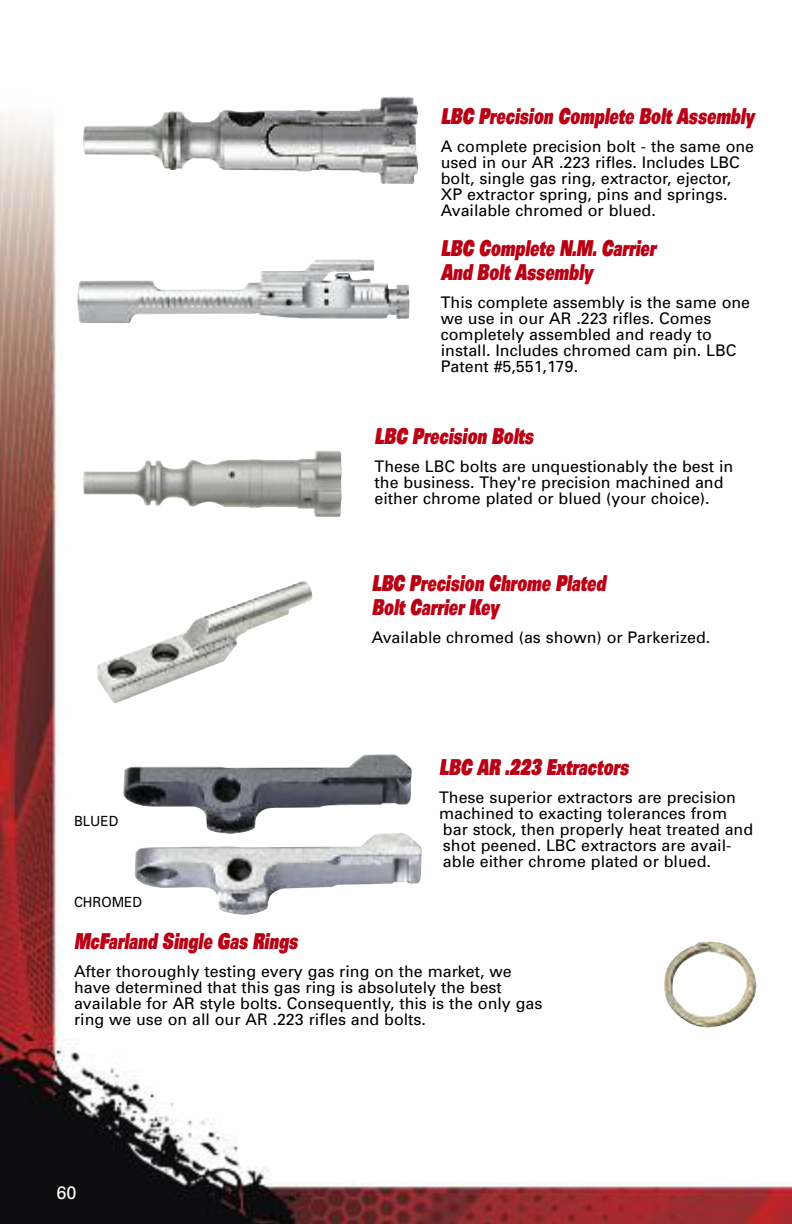
<style>
.page{position:relative;width:792px;height:1224px;background:#fff}
.page>*{position:absolute;margin:0;border:0;box-sizing:border-box;transform-origin:0 0}
.t1{font:22px/24px "Unpact Ital";color:#ba0014;scale:.7 1}
.t2{font:18px "Univers";color:#fff}
.t3{font:16px/16px "Univers";color:#000}
.t4{font:14px "Univers";color:#000;scale:.95 1}
</style>
<div class="page">
<img style="left:0;top:96px;width:792px;height:1128px">
<img style="left:97px;top:581px;width:215px;height:122px">
<img style="left:83px;top:451px;width:259px;height:66px">
<img style="left:123px;top:754px;width:289px;height:79px">
<img style="left:135px;top:833px;width:287px;height:82px">
<div style="left:72px;top:814px;width:64px;height:20px;background:#fff"></div>
<img style="left:664px;top:942px;width:92px;height:85px">
<img style="left:83px;top:97px;width:335px;height:87px">
<img style="left:78px;top:259px;width:331px;height:64px">
<h1 class="t1" style="left:441px;top:104px;width:449px">LBC Precision Complete Bolt Assembly</h1>
<p class="t3" style="left:441px;top:140px;width:315px">A complete precision bolt - the same one used in our AR .223 rifles. Includes LBC bolt, single gas ring, extractor, ejector, XP extractor spring, pins and springs.<br>Available chromed or blued.</p>
<h1 class="t1" style="left:441px;top:236px;width:308px">LBC Complete N.M. Carrier<br>And Bolt Assembly</h1>
<p class="t3" style="left:441px;top:296px;width:311px">This complete assembly is the same one we use in our AR .223 rifles. Comes completely assembled and ready to install. Includes chromed cam pin. LBC<br>Patent #5,551,179.</p>
<h1 class="t1" style="left:375px;top:424px;width:228px">LBC Precision Bolts</h1>
<p class="t3" style="left:375px;top:460px;width:360px">These LBC bolts are unquestionably the best in the business. They're precision machined and either chrome plated or blued (your choice).</p>
<p class="t4" style="left:74px;top:816px;width:48px">BLUED</p>
<h1 class="t1" style="left:372px;top:571px;width:336px">LBC Precision Chrome Plated<br>Bolt Carrier Key</h1>
<p class="t3" style="left:372px;top:631px;width:340px">Available chromed (as shown) or Parkerized.</p>
<h1 class="t1" style="left:439px;top:755px;width:272px">LBC AR .223 Extractors</h1>
<p class="t3" style="left:439px;top:791px;width:316px">These superior extractors are precision machined to exacting tolerances from bar stock, then properly heat treated and shot peened. LBC extractors are avail&shy;able either chrome plated or blued.</p>
<p class="t4" style="left:74px;top:896px;width:73px">CHROMED</p>
<h1 class="t1" style="left:74px;top:930px;width:321px">McFarland Single Gas Rings</h1>
<p class="t3" style="left:74px;top:965px;width:470px">After thoroughly testing every gas ring on the market, we have determined that this gas ring is absolutely the best available for AR style bolts. Consequently, this is the only gas ring we use on all our AR .223 rifles and bolts.</p>
<p class="t2" style="left:57px;top:1186px;width:22px">60</p>
</div>
